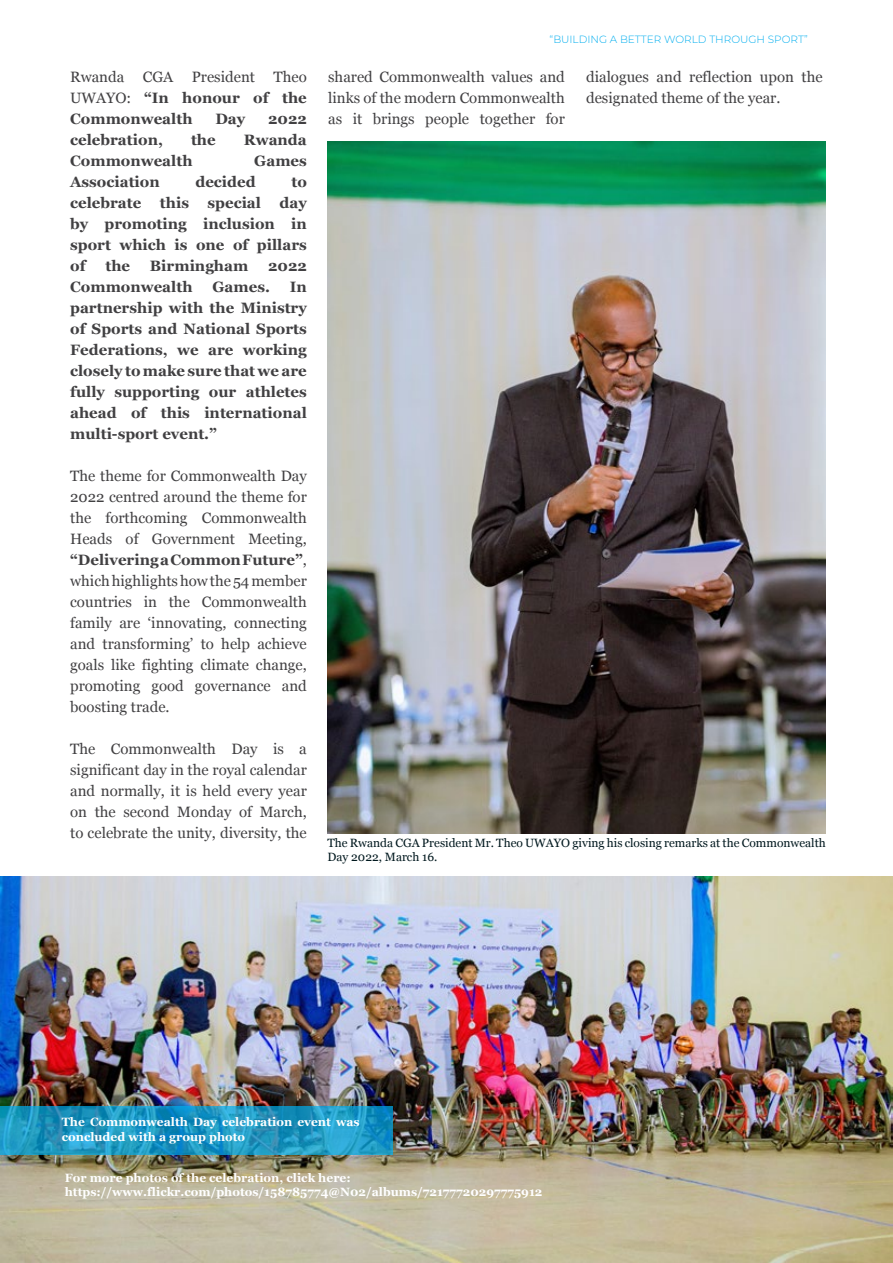
<style>
.page{position:relative;width:893px;height:1263px;background:#fff}
.page>*{position:absolute;margin:0;border:0;box-sizing:border-box;transform-origin:0 0}
.t1{font:15px/21px "Georgia";color:#414042;text-align:justify}
.t2{font:700 15px/21px "Georgia";color:#414042;text-align:justify}
.t3{font:700 12px/14.4px "Georgia";color:#fff}
.t4{font:12px/14.4px "Georgia";color:#00181e}
.t5{font:300 10.5px "Montserrat";color:#00aeef}
.s1{font-weight:700}
</style>
<div class="page">
<img style="left:327px;top:141px;width:499px;height:692px">
<img style="left:0;top:876px;width:893px;height:387px">
<svg style="left:0;top:1106px;width:393px;height:48px;background:#1e96c1"></svg>
<p class="t1" style="left:70px;top:65px;width:238px">Rwanda CGA President Theo UWAYO: <span class="s1">“In honour of the Commonwealth</span></p>
<p class="t2" style="left:215px;top:107px;width:31px">Day</p>
<p class="t2" style="left:268px;top:107px;width:40px">2022</p>
<p class="t2" style="left:70px;top:128px;width:94px">celebration,</p>
<p class="t2" style="left:191px;top:128px;width:26px">the</p>
<p class="t2" style="left:244px;top:128px;width:65px">Rwanda</p>
<p class="t2" style="left:70px;top:149px;width:124px">Commonwealth</p>
<p class="t2" style="left:254px;top:149px;width:54px">Games</p>
<p class="t2" style="left:70px;top:170px;width:91px">Association</p>
<p class="t2" style="left:195px;top:170px;width:62px">decided</p>
<p class="t2" style="left:70px;top:170px;width:238px;text-indent:221px">to celebrate this special day by promoting inclusion in sport which is one of pillars of</p>
<p class="t2" style="left:105px;top:254px;width:26px">the</p>
<p class="t2" style="left:150px;top:254px;width:100px">Birmingham</p>
<p class="t2" style="left:268px;top:254px;width:40px">2022</p>
<p class="t2" style="left:70px;top:275px;width:124px">Commonwealth</p>
<p class="t2" style="left:212px;top:275px;width:59px">Games.</p>
<p class="t2" style="left:70px;top:275px;width:238px;text-indent:220px">In partnership with the Ministry of Sports and National Sports Federations, we are working closely to make sure that we are fully supporting our athletes ahead of this international multi-sport event.”</p>
<p class="t1" style="left:70px;top:464px;width:238px">The theme for Commonwealth Day 2022 centred around the theme for the forthcoming Commonwealth Heads of Government Meeting, <span class="s1">“Delivering a Common Future”</span>, which highlights how the 54 member countries in the Commonwealth family are ‘innovating, connecting and transforming’ to help achieve goals like fighting climate change, promoting good governance and boosting trade.</p>
<p class="t1" style="left:70px;top:737px;width:238px">The Commonwealth Day is a significant day in the royal calendar and normally, it is held every year on the second Monday of March, to celebrate the unity, diversity, the</p>
<p class="t5" style="left:550px;top:32px;width:260px">“BUILDING A BETTER WORLD THROUGH SPORT”</p>
<p class="t1" style="left:328px;top:65px;width:238px">shared Commonwealth values and links of the modern Commonwealth as it brings people together for</p>
<p class="t1" style="left:586px;top:65px;width:238px">dialogues and reflection upon the designated theme of the year.</p>
<p class="t4" style="left:327px;top:835px;width:500px">The Rwanda CGA President Mr. Theo UWAYO giving his closing remarks at the Commonwealth<br>Day 2022, March 16.</p>
<p class="t3" style="left:62px;top:1114px;width:300px">The Commonwealth Day celebration event was concluded with a group photo</p>
<p class="t3" style="left:65px;top:1170px;width:479px">For more photos of the celebration, click here: https://www.flickr.com/photos/158785774@N02/albums/72177720297775912</p>
</div>
